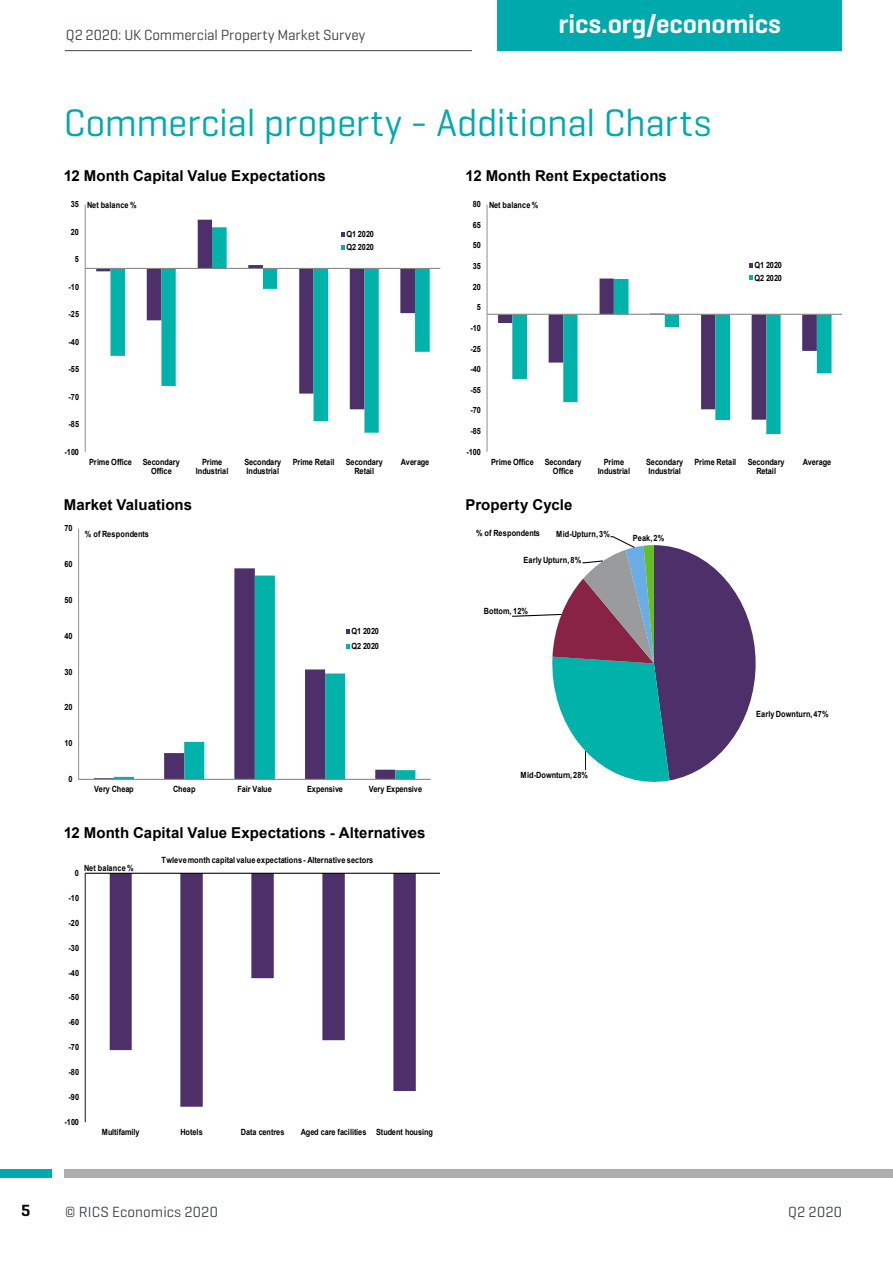
<style>
.page{position:relative;width:893px;height:1263px;background:#fff}
.page>*{position:absolute;margin:0;border:0;box-sizing:border-box;transform-origin:0 0}
.t1{font:39px "Geogrotesque";letter-spacing:-.01em;color:#00a9ab}
.t2{font:600 27px "Geogrotesque";letter-spacing:-.005em;color:#fff}
.t3{font:600 16.5px "Geogrotesque";color:#000}
.t4{font:700 15px "Arial";letter-spacing:.005em;color:#000}
.t5{font:15px "Geogrotesque";letter-spacing:.005em;color:#3d444c}
.t6{font:700 8.55px/9.6px "Arial";letter-spacing:-.015em;color:#000;text-align:center;scale:.86 1}
.t7{font:700 8.55px "Arial";letter-spacing:.02em;color:#000;scale:.86 1}
.t8{font:700 8.55px "Arial";letter-spacing:.015em;color:#000;scale:.86 1}
</style>
<div class="page">
<div style="left:497px;top:0;width:345px;height:51px;background:#00a9ab"></div>
<hr style="left:65px;top:50px;width:407px;height:1px;background:#3d444c">
<div style="left:0;top:1169px;width:51px;height:9px;background:#00a9ab"></div>
<div style="left:64px;top:1169px;width:829px;height:9px;background:#aeaeae"></div>
<svg style="left:110px;top:227px;width:320px;height:206px"></svg>
<hr style="left:85px;top:205px;width:1px;height:247px;background:#868686">
<hr style="left:85px;top:268px;width:355px;height:1px;background:#868686">
<svg style="left:341px;top:232px;width:4px;height:5px"></svg>
<svg style="left:341px;top:245px;width:4px;height:4px"></svg>
<svg style="left:114px;top:575px;width:301px;height:204px"></svg>
<hr style="left:78px;top:529px;width:1px;height:250px;background:#868686">
<hr style="left:79px;top:779px;width:352px;height:1px;background:#868686">
<svg style="left:346px;top:629px;width:4px;height:4px"></svg>
<svg style="left:346px;top:644px;width:4px;height:4px"></svg>
<svg style="left:715px;top:313px;width:116px;height:121px"></svg>
<hr style="left:487px;top:205px;width:1px;height:247px;background:#868686">
<hr style="left:487px;top:314px;width:355px;height:1px;background:#868686">
<svg style="left:749px;top:263px;width:4px;height:4px"></svg>
<svg style="left:498px;top:276px;width:319px;height:144px"></svg>
<svg style="left:512px;top:536px;width:244px;height:246px"></svg>
<svg style="left:110px;top:874px;width:306px;height:233px"></svg>
<hr style="left:85px;top:873px;width:1px;height:249px;background:#000">
<hr style="left:85px;top:873px;width:355px;height:1px;background:#000">
<h3 class="t3" style="left:21px;top:1200px;width:11px">5</h3>
<h3 class="t5" style="left:66px;top:25px;width:301px">Q2 2020: UK Commercial Property Market Survey</h3>
<h2 class="t2" style="left:559px;top:7px;width:224px">rics.org/economics</h2>
<h1 class="t1" style="left:64px;top:98px;width:649px">Commercial property - Additional Charts</h1>
<h3 class="t4" style="left:64px;top:165px;width:264px">12 Month Capital Value Expectations</h3>
<p class="t6" style="left:71px;top:199px;width:11px">35</p>
<p class="t6" style="left:71px;top:227px;width:11px">20</p>
<p class="t6" style="left:75px;top:254px;width:6px">5</p>
<p class="t6" style="left:69px;top:282px;width:14px">-10</p>
<p class="t6" style="left:69px;top:309px;width:14px">-25</p>
<p class="t6" style="left:69px;top:337px;width:14px">-40</p>
<p class="t6" style="left:69px;top:364px;width:14px">-55</p>
<p class="t6" style="left:69px;top:392px;width:14px">-70</p>
<p class="t6" style="left:69px;top:419px;width:14px">-85</p>
<p class="t6" style="left:65px;top:447px;width:18px">-100</p>
<p class="t7" style="left:87px;top:199px;width:59px">Net balance %</p>
<p class="t6" style="left:346px;top:228px;width:34px;line-height:12.9px;text-align:left">Q1 2020<br>Q2 2020</p>
<p class="t6" style="left:89px;top:457px;width:51px">Prime Office</p>
<p class="t6" style="left:143px;top:457px;width:44px">Secondary<br>Office</p>
<p class="t6" style="left:196px;top:457px;width:39px">Prime<br>Industrial</p>
<p class="t6" style="left:244px;top:457px;width:44px;text-align:left">Secondary<br>Industrial</p>
<p class="t6" style="left:293px;top:457px;width:50px">Prime Retail</p>
<p class="t6" style="left:346px;top:457px;width:44px">Secondary<br>Retail</p>
<p class="t6" style="left:401px;top:457px;width:35px">Average</p>
<h3 class="t4" style="left:64px;top:494px;width:130px">Market Valuations</h3>
<p class="t6" style="left:65px;top:524px;width:11px">70</p>
<p class="t6" style="left:65px;top:559px;width:11px">60</p>
<p class="t6" style="left:65px;top:595px;width:11px">50</p>
<p class="t6" style="left:65px;top:631px;width:11px">40</p>
<p class="t6" style="left:65px;top:667px;width:11px">30</p>
<p class="t6" style="left:65px;top:703px;width:11px">20</p>
<p class="t6" style="left:65px;top:738px;width:11px">10</p>
<p class="t6" style="left:69px;top:774px;width:6px">0</p>
<p class="t7" style="left:85px;top:528px;width:76px">% of Respondents</p>
<p class="t6" style="left:351px;top:623px;width:34px;line-height:15.3px;text-align:left">Q1 2020<br>Q2 2020</p>
<p class="t6" style="left:94px;top:784px;width:48px">Very Cheap</p>
<p class="t6" style="left:173px;top:784px;width:27px">Cheap</p>
<p class="t6" style="left:237px;top:784px;width:42px">Fair Value</p>
<p class="t6" style="left:307px;top:784px;width:43px">Expensive</p>
<p class="t6" style="left:369px;top:784px;width:64px">Very Expensive</p>
<h3 class="t4" style="left:64px;top:822px;width:363px">12 Month Capital Value Expectations - Alternatives</h3>
<p class="t7" style="left:84px;top:862px;width:59px">Net balance %</p>
<p class="t6" style="left:75px;top:868px;width:6px">0</p>
<p class="t6" style="left:69px;top:893px;width:14px">-10</p>
<p class="t6" style="left:69px;top:918px;width:14px">-20</p>
<p class="t6" style="left:69px;top:943px;width:14px">-30</p>
<p class="t6" style="left:69px;top:968px;width:14px">-40</p>
<p class="t6" style="left:69px;top:993px;width:14px">-50</p>
<p class="t6" style="left:69px;top:1017px;width:14px">-60</p>
<p class="t6" style="left:69px;top:1042px;width:14px">-70</p>
<p class="t6" style="left:69px;top:1067px;width:14px">-80</p>
<p class="t6" style="left:69px;top:1092px;width:14px">-90</p>
<p class="t6" style="left:65px;top:1117px;width:18px">-100</p>
<p class="t7" style="left:161px;top:854px;width:248px">Twleve month capital value expectations - Alternative sectors</p>
<p class="t6" style="left:102px;top:1127px;width:45px">Multifamily</p>
<p class="t6" style="left:181px;top:1127px;width:27px">Hotels</p>
<p class="t6" style="left:241px;top:1127px;width:52px">Data centres</p>
<p class="t6" style="left:301px;top:1127px;width:155px">Aged care facilities Student housing</p>
<h3 class="t4" style="left:466px;top:165px;width:203px">12 Month Rent Expectations</h3>
<p class="t6" style="left:473px;top:199px;width:11px">80</p>
<p class="t6" style="left:473px;top:220px;width:11px">65</p>
<p class="t6" style="left:473px;top:241px;width:11px">50</p>
<p class="t6" style="left:473px;top:261px;width:11px">35</p>
<p class="t6" style="left:473px;top:282px;width:11px">20</p>
<p class="t6" style="left:477px;top:303px;width:6px">5</p>
<p class="t6" style="left:470px;top:323px;width:14px">-10</p>
<p class="t6" style="left:470px;top:344px;width:14px">-25</p>
<p class="t6" style="left:470px;top:364px;width:14px">-40</p>
<p class="t6" style="left:470px;top:385px;width:14px">-55</p>
<p class="t6" style="left:470px;top:406px;width:14px">-70</p>
<p class="t6" style="left:470px;top:426px;width:14px">-85</p>
<p class="t6" style="left:466px;top:447px;width:18px">-100</p>
<p class="t7" style="left:489px;top:199px;width:59px">Net balance %</p>
<p class="t6" style="left:754px;top:258px;width:34px;line-height:12.9px;text-align:left">Q1 2020<br>Q2 2020</p>
<p class="t6" style="left:491px;top:457px;width:51px">Prime Office</p>
<p class="t6" style="left:545px;top:457px;width:44px">Secondary<br>Office</p>
<p class="t6" style="left:598px;top:457px;width:39px">Prime<br>Industrial</p>
<p class="t6" style="left:646px;top:457px;width:44px;text-align:left">Secondary<br>Industrial</p>
<p class="t6" style="left:695px;top:457px;width:50px">Prime Retail</p>
<p class="t6" style="left:748px;top:457px;width:44px">Secondary<br>Retail</p>
<p class="t6" style="left:803px;top:457px;width:35px">Average</p>
<h3 class="t4" style="left:466px;top:494px;width:108px">Property Cycle</h3>
<p class="t7" style="left:476px;top:527px;width:76px">% of Respondents</p>
<p class="t7" style="left:556px;top:528px;width:64px">Mid-Upturn, 3%</p>
<p class="t7" style="left:523px;top:554px;width:69px">Early Upturn, 8%</p>
<p class="t7" style="left:484px;top:605px;width:53px">Bottom, 12%</p>
<p class="t6" style="left:633px;top:534px;width:38px">Peak, 2%</p>
<p class="t8" style="left:521px;top:769px;width:80px">Mid-Downturn, 28%</p>
<p class="t7" style="left:756px;top:708px;width:86px">Early Downturn, 47%</p>
<h3 class="t5" style="left:65px;top:1202px;width:154px">© RICS Economics 2020</h3>
<h3 class="t5" style="left:788px;top:1202px;width:55px">Q2 2020</h3>
</div>
